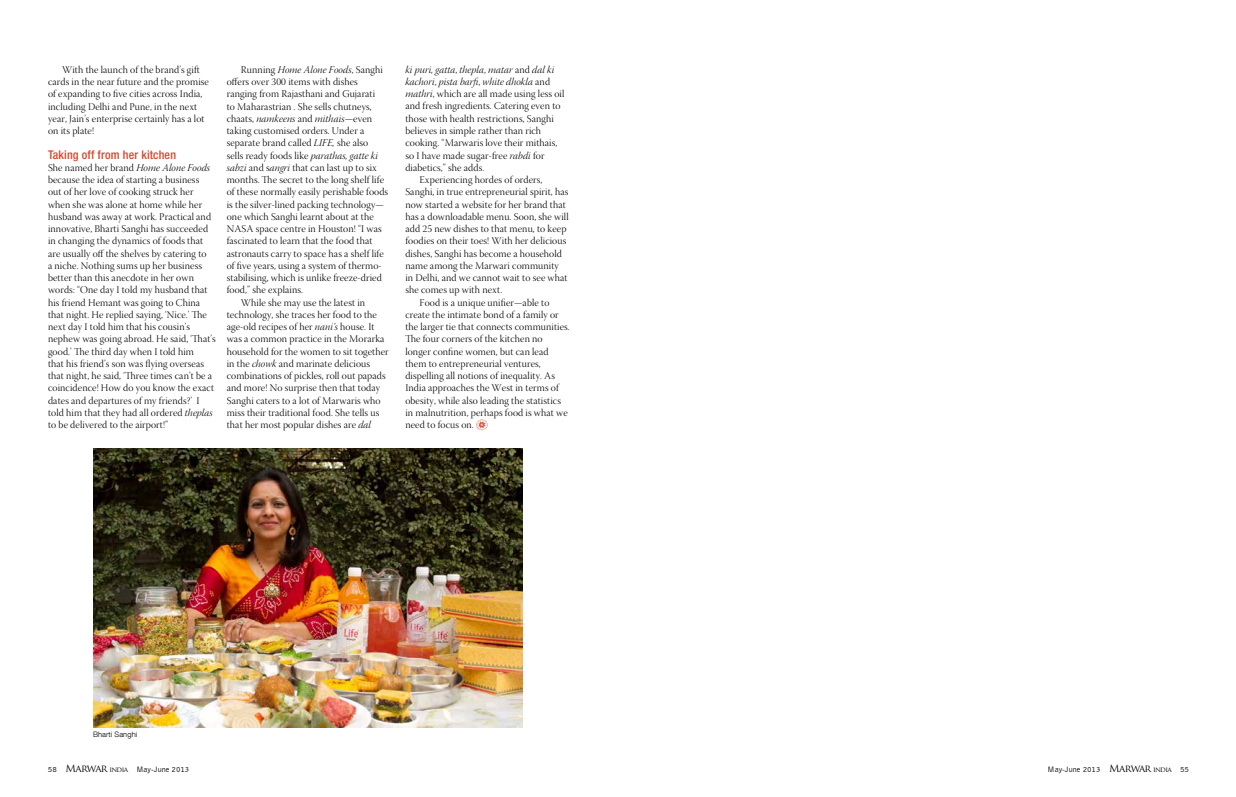
<style>
.page{position:relative;width:1236px;height:797px;background:#fff}
.page>*{position:absolute;margin:0;border:0;box-sizing:border-box;transform-origin:0 0}
.t1{font:500 condensed 12px "Helvetica Neue LT Com";letter-spacing:.01em;color:#d9452a}
.t2{font:10.2px/12.2px "Warnock Pro Light Disp";letter-spacing:.01em;color:#000}
.t3{font:10.2px/12.2px "Warnock Pro Light It Disp";letter-spacing:.01em;color:#000}
.t4{font:8px "Bell Gothic BT";color:#000}
.t5{font:300 7.5px "Helvetica Neue LT Com";letter-spacing:.01em;color:#000}
.s1{font-family:"Warnock Pro Light It Disp"}
.s2{font-family:"Warnock Pro Light Disp"}
.s3{font-style:inherit}
.s4{font-family:"Trajan Pro";font-size:10px}
.s5{font-family:"Trajan Pro";font-size:7px}
</style>
<div class="page">
<img style="left:93px;top:448px;width:430px;height:279px">
<svg style="left:476px;top:419px;width:12px;height:11px"></svg>
<p class="t2" style="left:48px;top:64px;width:162px;text-indent:14px">With the launch of the brand’s gift cards in the near future and the promise of expanding to five cities across India, including Delhi and Pune, in the next year, Jain’s enterprise certainly has a lot on its plate!</p>
<p class="t1" style="left:48px;top:147px;width:130px">Taking off from her kitchen</p>
<p class="t2" style="left:48px;top:162px;width:169px">She named her brand <span class="s1">Home Alone Foods </span>because the idea of starting a business<br>out of her love of cooking struck her when she was alone at home while her husband was away at work. Practical and innovative, Bharti Sanghi has succeeded in changing the dynamics of foods that are usually off the shelves by catering to<br>a niche. Nothing sums up her business better than this anecdote in her own words: “One day I told my husband that his friend Hemant was going to China that night. He replied saying, ‘Nice.’ The next day I told him that his cousin’s nephew was going abroad. He said, ‘That’s good.’ The third day when I told him<br>that his friend’s son was flying overseas that night, he said, ‘Three times can’t be a coincidence! How do you know the exact dates and departures of my friends?’ I told him that they had all ordered <span class="s1">theplas </span>to be delivered to the airport!”</p>
<p class="t2" style="left:241px;top:64px;width:143px">Running <span class="s1">Home Alone Foods</span>, Sanghi</p>
<p class="t2" style="left:227px;top:77px;width:133px">offers over 300 items with dishes</p>
<p class="t2" style="left:227px;top:89px;width:150px">ranging from Rajasthani and Gujarati</p>
<p class="t2" style="left:227px;top:101px;width:147px">to Maharastrian . She sells chutneys,</p>
<p class="t2" style="left:227px;top:113px;width:147px">chaats, <span class="s1">namkeens</span> and <span class="s1">mithais</span>—even</p>
<p class="t2" style="left:227px;top:126px;width:139px">taking customised orders. Under a</p>
<p class="t2" style="left:227px;top:138px;width:143px">separate brand called <span class="s1">LIFE,</span> she also</p>
<p class="t2" style="left:227px;top:150px;width:153px">sells ready foods like <span class="s1">parathas, gatte ki</span></p>
<p class="t2" style="left:227px;top:162px;width:152px"><span class="s1">sabzi</span> and s<span class="s1">angri</span> that can last up to six</p>
<p class="t2" style="left:227px;top:175px;width:159px">months. The secret to the long shelf life</p>
<p class="t2" style="left:227px;top:187px;width:163px">of these normally easily perishable foods</p>
<p class="t2" style="left:227px;top:199px;width:159px">is the silver-lined packing technology—</p>
<p class="t2" style="left:227px;top:211px;width:149px">one which Sanghi learnt about at the</p>
<p class="t2" style="left:227px;top:224px;width:156px">NASA space centre in Houston! “I was</p>
<p class="t2" style="left:227px;top:236px;width:147px">fascinated to learn that the food that</p>
<p class="t2" style="left:227px;top:248px;width:159px">astronauts carry to space has a shelf life</p>
<p class="t2" style="left:227px;top:260px;width:156px">of five years, using a system of thermo-</p>
<p class="t2" style="left:227px;top:273px;width:157px">stabilising, which is unlike freeze-dried</p>
<p class="t2" style="left:227px;top:285px;width:78px">food,” she explains.</p>
<p class="t2" style="left:241px;top:297px;width:126px">While she may use the latest in</p>
<p class="t2" style="left:227px;top:309px;width:152px">technology, she traces her food to the</p>
<p class="t2" style="left:227px;top:322px;width:149px">age-old recipes of her <span class="s1">nani’s</span> house. It</p>
<p class="t2" style="left:227px;top:334px;width:159px">was a common practice in the Morarka</p>
<p class="t2" style="left:227px;top:346px;width:164px">household for the women to sit together</p>
<p class="t2" style="left:227px;top:358px;width:145px">in the <span class="s1">chowk</span> and marinate delicious</p>
<p class="t2" style="left:227px;top:371px;width:161px">combinations of pickles, roll out papads</p>
<p class="t2" style="left:227px;top:383px;width:155px">and more! No surprise then that today</p>
<p class="t2" style="left:227px;top:395px;width:155px">Sanghi caters to a lot of Marwaris who</p>
<p class="t2" style="left:227px;top:407px;width:154px">miss their traditional food. She tells us</p>
<p class="t2" style="left:227px;top:419px;width:146px">that her most popular dishes are <span class="s1">dal</span></p>
<p class="t3" style="left:405px;top:64px;width:150px">ki puri, gatta<span class="s2">,</span> thepla<span class="s2">,</span> matar <span class="s2">and</span> dal ki kachori<span class="s2">,</span> pista barfi<span class="s2">,</span> white dhokla <span class="s2">and</span></p>
<p class="t2" style="left:405px;top:89px;width:161px"><span class="s1">mathri</span>, which are all made using less oil</p>
<p class="t2" style="left:405px;top:101px;width:157px">and fresh ingredients. Catering even to</p>
<p class="t2" style="left:405px;top:113px;width:150px">those with health restrictions, Sanghi</p>
<p class="t2" style="left:405px;top:125px;width:137px">believes in simple rather than rich</p>
<p class="t2" style="left:405px;top:138px;width:153px">cooking. “Marwaris love their mithais,</p>
<p class="t2" style="left:405px;top:150px;width:141px">so I have made sugar-free <span class="s1">rabdi</span> for</p>
<p class="t2" style="left:405px;top:162px;width:80px">diabetics,” she adds.</p>
<p class="t2" style="left:420px;top:174px;width:124px">Experiencing hordes of orders,</p>
<p class="t2" style="left:405px;top:187px;width:164px">Sanghi, in true entrepreneurial spirit, has</p>
<p class="t2" style="left:405px;top:199px;width:162px">now started a website for her brand that</p>
<p class="t2" style="left:405px;top:211px;width:165px">has a downloadable menu. Soon, she will</p>
<p class="t2" style="left:405px;top:223px;width:163px">add 25 new dishes to that menu, to keep</p>
<p class="t2" style="left:405px;top:236px;width:162px">foodies on their toes! With her delicious</p>
<p class="t2" style="left:405px;top:248px;width:158px">dishes, Sanghi has become a household</p>
<p class="t2" style="left:405px;top:260px;width:155px">name among the Marwari community</p>
<p class="t2" style="left:405px;top:272px;width:164px">in Delhi, and we cannot wait to see what</p>
<p class="t2" style="left:405px;top:285px;width:98px">she comes up with next.</p>
<p class="t2" style="left:420px;top:297px;width:131px">Food is a unique unifier—able to</p>
<p class="t2" style="left:405px;top:309px;width:155px">create the intimate bond of a family or</p>
<p class="t2" style="left:405px;top:321px;width:166px">the larger tie that connects communities.</p>
<p class="t2" style="left:405px;top:334px;width:139px">The four corners of the kitchen no</p>
<p class="t2" style="left:405px;top:346px;width:145px">longer confine women, but can lead</p>
<p class="t2" style="left:405px;top:358px;width:137px">them to entrepreneurial ventures,</p>
<p class="t2" style="left:405px;top:370px;width:151px">dispelling all notions of inequality. As</p>
<p class="t2" style="left:405px;top:383px;width:155px">India approaches the West in terms of</p>
<p class="t2" style="left:405px;top:395px;width:157px">obesity, while also leading the statistics</p>
<p class="t2" style="left:405px;top:407px;width:164px">in malnutrition, perhaps food is what we</p>
<p class="t2" style="left:405px;top:419px;width:70px">need to focus on.</p>
<p class="t5" style="left:93px;top:729px;width:46px">Bharti Sanghi</p>
<p class="t4" style="left:48px;top:764px;width:143px"><span class="s3">58</span> <span class="s4">Marwar</span> <span class="s5">india</span> May-June 2013</p>
<p class="t4" style="left:1048px;top:764px;width:143px">May-June 2013 <span class="s4">Marwar</span> <span class="s5">india</span> 55</p>
</div>
